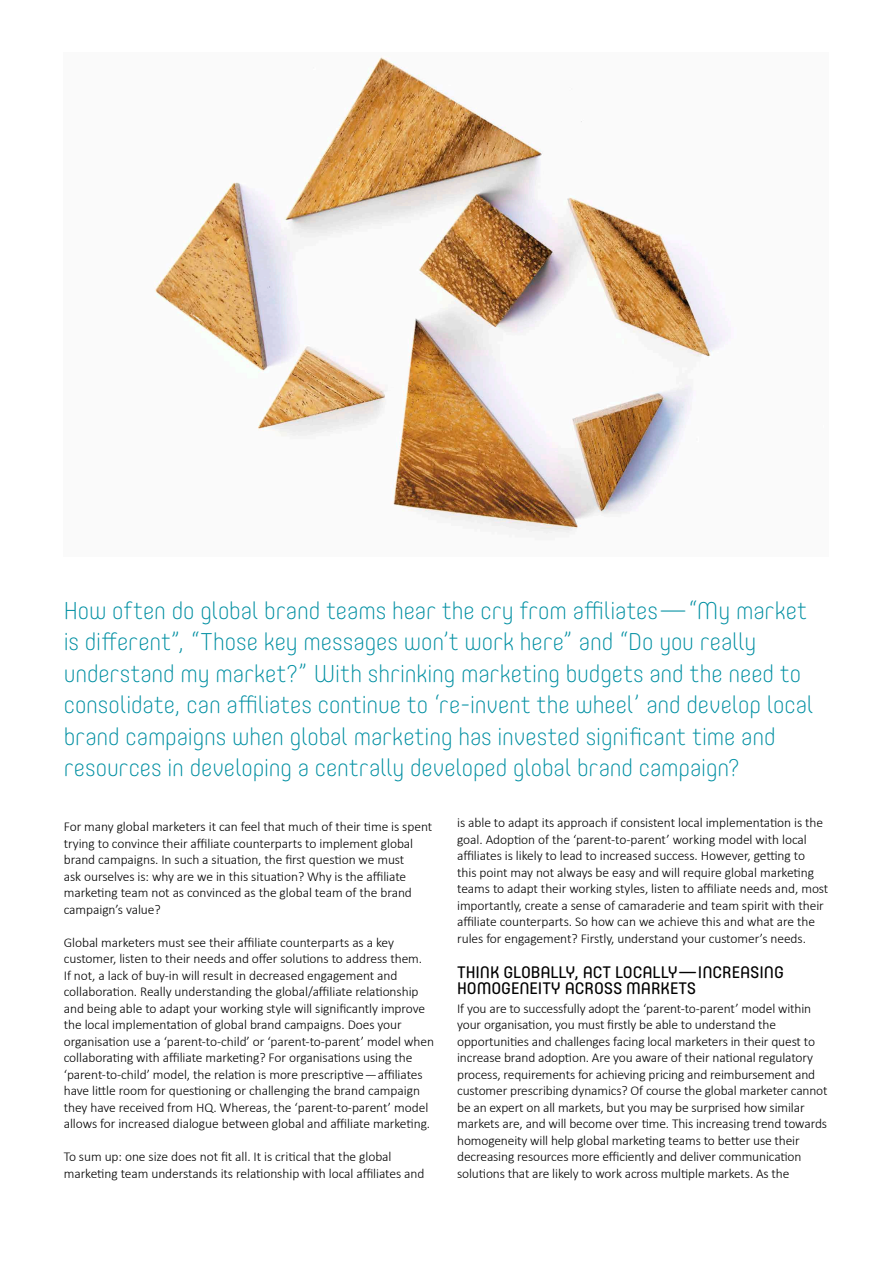
<style>
.page{position:relative;width:893px;height:1263px;background:#fff}
.page>*{position:absolute;margin:0;border:0;box-sizing:border-box;transform-origin:0 0}
.t1{font:200 24px/31.5px "Core Mellow 25";letter-spacing:-.005em;color:#008fa2}
.t2{font:16.5px/16.5px "Core Mellow 45";letter-spacing:-.005em;color:#000}
.t3{font:300 13.5px/16.5px "Calibri";letter-spacing:-.005em;color:#000}
</style>
<div class="page">
<img style="left:154px;top:57px;width:574px;height:477px">
<p class="t1" style="left:64px;top:593px;width:751px">How often do global brand teams hear the cry from affiliates—“My market is different”, “Those key messages won’t work here” and “Do you really understand my market?” With shrinking marketing budgets and the need to consolidate, can affiliates continue to ‘re-invent the wheel’ and develop local brand campaigns when global marketing has invested significant time and resources in developing a centrally developed global brand campaign?</p>
<p class="t3" style="left:457px;top:814px;width:373px">is able to adapt its approach if consistent local implementation is the goal. Adoption of the ‘parent-to-parent’ working model with local affiliates is likely to lead to increased success. However, getting to<br>this point may not always be easy and will require global marketing teams to adapt their working styles, listen to affiliate needs and, most importantly, create a sense of camaraderie and team spirit with their affiliate counterparts. So how can we achieve this and what are the rules for engagement? Firstly, understand your customer’s needs.</p>
<p class="t2" style="left:457px;top:963px;width:328px">THINK GLOBALLY, ACT LOCALLY—INCREASING<br>HOMOGENEITY ACROSS MARKETS</p>
<p class="t3" style="left:457px;top:1000px;width:372px">If you are to successfully adopt the ‘parent-to-parent’ model within your organisation, you must firstly be able to understand the opportunities and challenges facing local marketers in their quest to increase brand adoption. Are you aware of their national regulatory process, requirements for achieving pricing and reimbursement and customer prescribing dynamics? Of course the global marketer cannot be an expert on all markets, but you may be surprised how similar markets are, and will become over time. This increasing trend towards homogeneity will help global marketing teams to better use their decreasing resources more efficiently and deliver communication solutions that are likely to work across multiple markets. As the</p>
<p class="t3" style="left:64px;top:818px;width:370px">For many global marketers it can feel that much of their time is spent trying to convince their affiliate counterparts to implement global brand campaigns. In such a situation, the first question we must<br>ask ourselves is: why are we in this situation? Why is the affiliate marketing team not as convinced as the global team of the brand campaign’s value?</p>
<p class="t3" style="left:64px;top:934px;width:372px">Global marketers must see their affiliate counterparts as a key customer, listen to their needs and offer solutions to address them.<br>If not, a lack of buy-in will result in decreased engagement and collaboration. Really understanding the global/affiliate relationship and being able to adapt your working style will significantly improve the local implementation of global brand campaigns. Does your organisation use a ‘parent-to-child’ or ‘parent-to-parent’ model when collaborating with affiliate marketing? For organisations using the ‘parent-to-child’ model, the relation is more prescriptive — affiliates have little room for questioning or challenging the brand campaign they have received from HQ. Whereas, the ‘parent-to-parent’ model allows for increased dialogue between global and affiliate marketing.</p>
<p class="t3" style="left:64px;top:1148px;width:362px">To sum up: one size does not fit all. It is critical that the global marketing team understands its relationship with local affiliates and</p>
</div>
